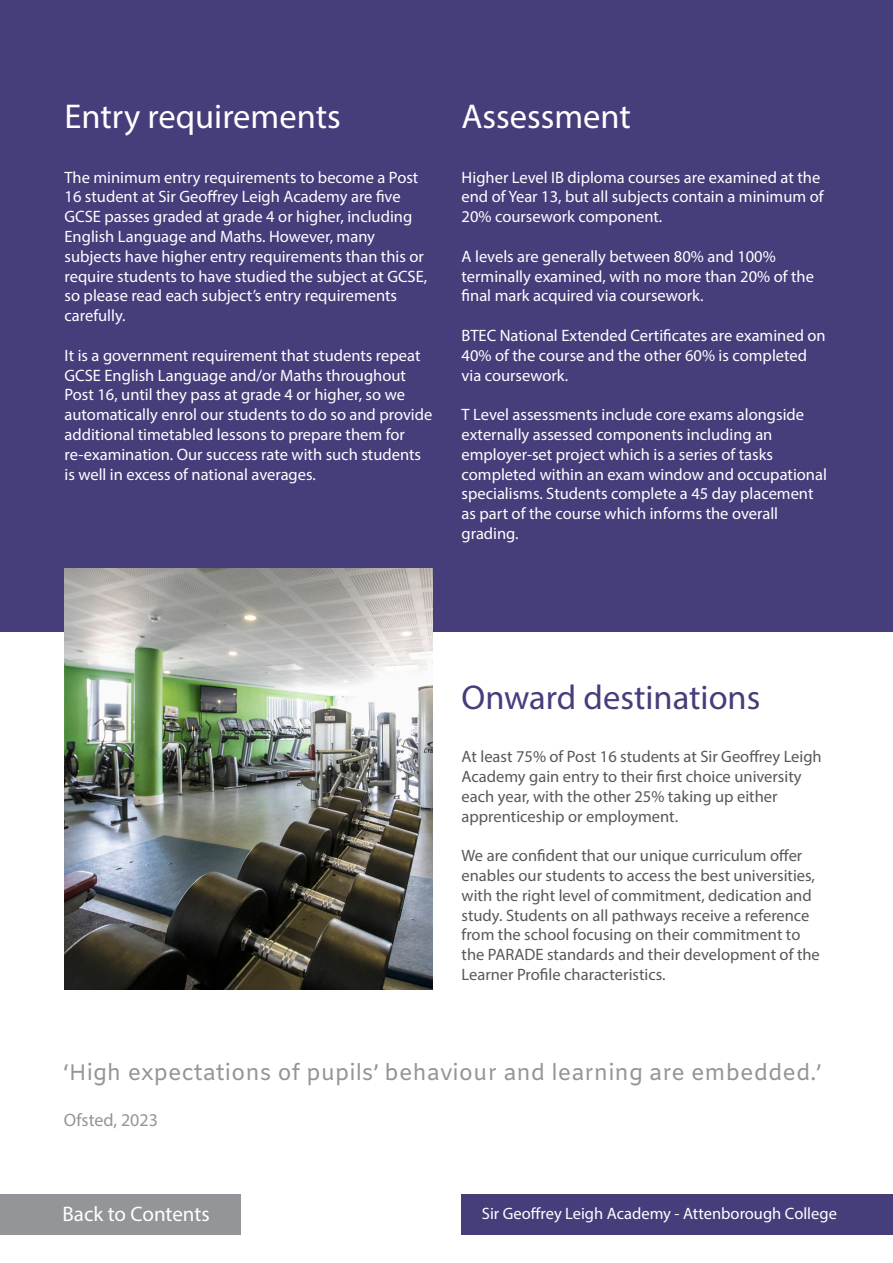
<style>
.page{position:relative;width:893px;height:1263px;background:#fff}
.page>*{position:absolute;margin:0;border:0;box-sizing:border-box;transform-origin:0 0}
.t1{font:34.5px "Myriad Pro";color:#fff}
.t2{font:34.5px "Myriad Pro";color:#463d7b}
.t3{font:22.5px "Amiko";color:#939598}
.t4{font:21px "Myriad Pro";color:#fff}
.t5{font:18px "Myriad Pro";color:#939598}
.t6{font:16.5px/19.8px "Myriad Pro";color:#fff}
.t7{font:16.5px/19.8px "Myriad Pro";color:#57585a}
</style>
<div class="page">
<div style="left:0;top:0;width:893px;height:631px;background:#463d7b"></div>
<img style="left:65px;top:568px;width:367px;height:421px">
<div style="left:0;top:1194px;width:240px;height:40px;background:#939598"></div>
<div style="left:462px;top:1194px;width:431px;height:41px;background:#463d7b"></div>
<p class="t1" style="left:65px;top:95px;width:278px">Entry requirements</p>
<p class="t1" style="left:462px;top:95px;width:171px">Assessment</p>
<p class="t6" style="left:65px;top:167px;width:364px">The minimum entry requirements to become a Post 16 student at Sir Geoffrey Leigh Academy are five GCSE passes graded at grade 4 or higher, including English Language and Maths. However, many subjects have higher entry requirements than this or require students to have studied the subject at GCSE, so please read each subject’s entry requirements carefully.</p>
<p class="t6" style="left:65px;top:345px;width:369px">It is a government requirement that students repeat GCSE English Language and/or Maths throughout Post 16, until they pass at grade 4 or higher, so we automatically enrol our students to do so and provide additional timetabled lessons to prepare them for re-examination. Our success rate with such students is well in excess of national averages.</p>
<p class="t6" style="left:462px;top:167px;width:363px">Higher Level IB diploma courses are examined at the end of Year 13, but all subjects contain a minimum of<br>20% coursework component.</p>
<p class="t6" style="left:462px;top:246px;width:354px">A levels are generally between 80% and 100% terminally examined, with no more than 20% of the</p>
<p class="t6" style="left:462px;top:286px;width:244px">final mark acquired via coursework.</p>
<p class="t6" style="left:462px;top:325px;width:366px">BTEC National Extended Certificates are examined on<br>40% of the course and the other 60% is completed via coursework.</p>
<p class="t6" style="left:462px;top:404px;width:344px">T Level assessments include core exams alongside externally assessed components including an</p>
<p class="t6" style="left:462px;top:444px;width:367px">employer-set project which is a series of tasks completed within an exam window and occupational</p>
<p class="t6" style="left:462px;top:484px;width:353px">specialisms. Students complete a 45 day placement as part of the course which informs the overall grading.</p>
<p class="t2" style="left:462px;top:676px;width:300px">Onward destinations</p>
<p class="t7" style="left:462px;top:746px;width:362px">At least 75% of Post 16 students at Sir Geoffrey Leigh Academy gain entry to their first choice university each year, with the other 25% taking up either apprenticeship or employment.</p>
<p class="t7" style="left:462px;top:845px;width:360px">We are confident that our unique curriculum offer enables our students to access the best universities, with the right level of commitment, dedication and study. Students on all pathways receive a reference from the school focusing on their commitment to the PARADE standards and their development of the Learner Profile characteristics.</p>
<p class="t3" style="left:64px;top:1059px;width:759px">‘High expectations of pupils’ behaviour and learning are embedded.’</p>
<p class="t5" style="left:64px;top:1109px;width:96px">Ofsted, 2023</p>
<p class="t4" style="left:63px;top:1201px;width:149px">Back to Contents</p>
<p class="t6" style="left:482px;top:1203px;width:356px">Sir Geoffrey Leigh Academy - Attenborough College</p>
</div>
